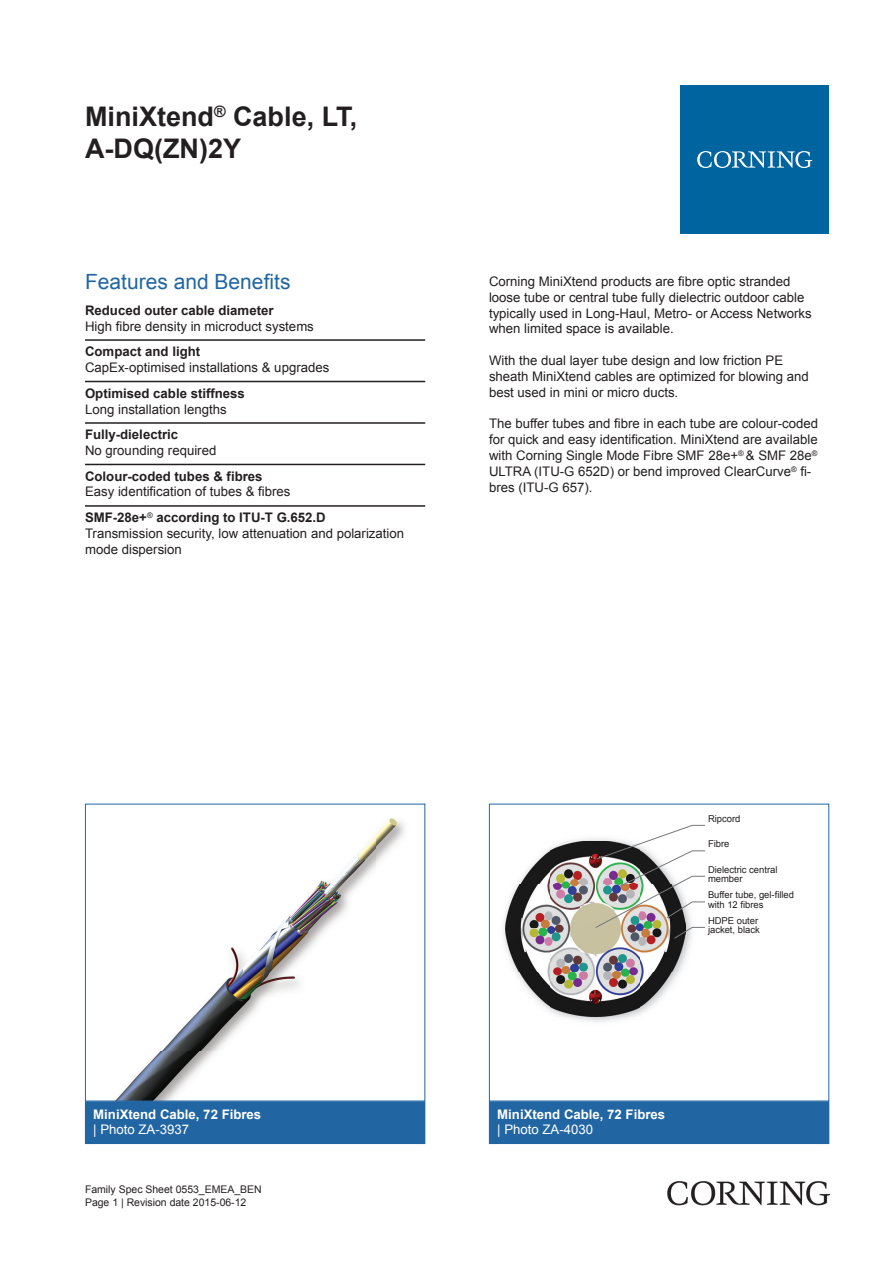
<style>
.page{position:relative;width:893px;height:1263px;background:#fff}
.page>*{position:absolute;margin:0;border:0;box-sizing:border-box;transform-origin:0 0}
.t1{font:700 27px/32.4px "Arial";color:#231f20}
.t2{font:21px "Arial";color:#2166a2}
.t3{font:13.2px/15.9px "Arial";color:#231f20}
.t4{font:700 13.2px "Arial";color:#231f20}
.t5{font:700 13.2px "Arial";color:#fff}
.t6{font:13.2px "Arial";color:#fff}
.t7{font:10.5px/12.6px "Arial";color:#231f20}
.t8{font:9.45px/9.4px "Arial";color:#231f20}
.s1{font-weight:700}
</style>
<div class="page">
<hr style="left:85px;top:339px;width:340px;height:2px;background:#231f20">
<hr style="left:85px;top:381px;width:340px;height:1px;background:#231f20">
<hr style="left:85px;top:422px;width:340px;height:2px;background:#231f20">
<hr style="left:85px;top:464px;width:340px;height:1px;background:#231f20">
<hr style="left:85px;top:505px;width:340px;height:2px;background:#231f20">
<img style="left:117px;top:818px;width:288px;height:281px">
<div style="left:85px;top:1102px;width:340px;height:41px;background:#2166a2"></div>
<div style="left:85px;top:1101px;width:340px;height:43px;border:1px solid #2166a2"></div>
<img style="left:503px;top:838px;width:188px;height:184px">
<img style="left:506px;top:841px;width:179px;height:175px">
<svg style="left:595px;top:825px;width:110px;height:114px"></svg>
<div style="left:489px;top:1102px;width:340px;height:41px;background:#2166a2"></div>
<div style="left:489px;top:1101px;width:340px;height:43px;border:1px solid #2166a2"></div>
<div style="left:680px;top:85px;width:149px;height:149px;background:#00649e"></div>
<svg style="left:697px;top:151px;width:115px;height:17px"></svg>
<img style="left:668px;top:1181px;width:161px;height:24px">
<h1 class="t1" style="left:85px;top:101px;width:274px">MiniXtend<sup>®</sup> Cable, LT,<br>A-DQ(ZN)2Y</h1>
<h2 class="t2" style="left:85px;top:268px;width:207px">Features and Benefits</h2>
<p class="t4" style="left:85px;top:301px;width:190px">Reduced outer cable diameter</p>
<p class="t3" style="left:85px;top:318px;width:230px">High fibre density in microduct systems</p>
<p class="t4" style="left:85px;top:343px;width:117px">Compact and light</p>
<p class="t3" style="left:85px;top:360px;width:246px">CapEx-optimised installations &amp; upgrades</p>
<p class="t4" style="left:85px;top:384px;width:161px">Optimised cable stiffness</p>
<p class="t3" style="left:85px;top:401px;width:143px">Long installation lengths</p>
<p class="t4" style="left:85px;top:426px;width:95px">Fully-dielectric</p>
<p class="t3" style="left:85px;top:442px;width:133px">No grounding required</p>
<p class="t4" style="left:85px;top:467px;width:179px">Colour-coded tubes &amp; fibres</p>
<p class="t3" style="left:85px;top:479px;width:242px;line-height:25.7px">Easy identification of tubes &amp; fibres<br><span class="s1">SMF-28e+</span><sup>®</sup> <span class="s1">according to ITU-T G.652.D</span></p>
<p class="t3" style="left:85px;top:525px;width:321px">Transmission security, low attenuation and polarization mode dispersion</p>
<p class="t3" style="left:489px;top:273px;width:324px">Corning MiniXtend products are fibre optic stranded loose tube or central tube fully dielectric outdoor cable typically used in Long-Haul, Metro- or Access Networks when limited space is available.</p>
<p class="t3" style="left:489px;top:353px;width:321px">With the dual layer tube design and low friction PE sheath MiniXtend cables are optimized for blowing and best used in mini or micro ducts.</p>
<p class="t3" style="left:489px;top:416px;width:331px">The buffer tubes and fibre in each tube are colour-coded for quick and easy identification. MiniXtend are available with Corning Single Mode Fibre SMF 28e+<sup>®</sup> &amp; SMF 28e<sup>® </sup>ULTRA (ITU-G 652D) or bend improved ClearCurve<sup>®</sup> fi&shy;bres (ITU-G 657).</p>
<p class="t5" style="left:93px;top:1106px;width:169px">MiniXtend Cable, 72 Fibres</p>
<p class="t6" style="left:93px;top:1121px;width:97px">| Photo ZA-3937</p>
<p class="t7" style="left:85px;top:1183px;width:178px">Family Spec Sheet 0553_EMEA_BEN<br>Page 1 | Revision date 2015-06-12</p>
<p class="t8" style="left:708px;top:814px;width:34px">Ripcord</p>
<p class="t8" style="left:708px;top:839px;width:23px">Fibre</p>
<p class="t8" style="left:708px;top:865px;width:71px">Dielectric central member</p>
<p class="t8" style="left:708px;top:890px;width:88px">Buffer tube, gel-filled with 12 fibres</p>
<p class="t8" style="left:708px;top:916px;width:53px">HDPE outer jacket, black</p>
<p class="t5" style="left:497px;top:1106px;width:169px">MiniXtend Cable, 72 Fibres</p>
<p class="t6" style="left:497px;top:1121px;width:97px">| Photo ZA-4030</p>
</div>
